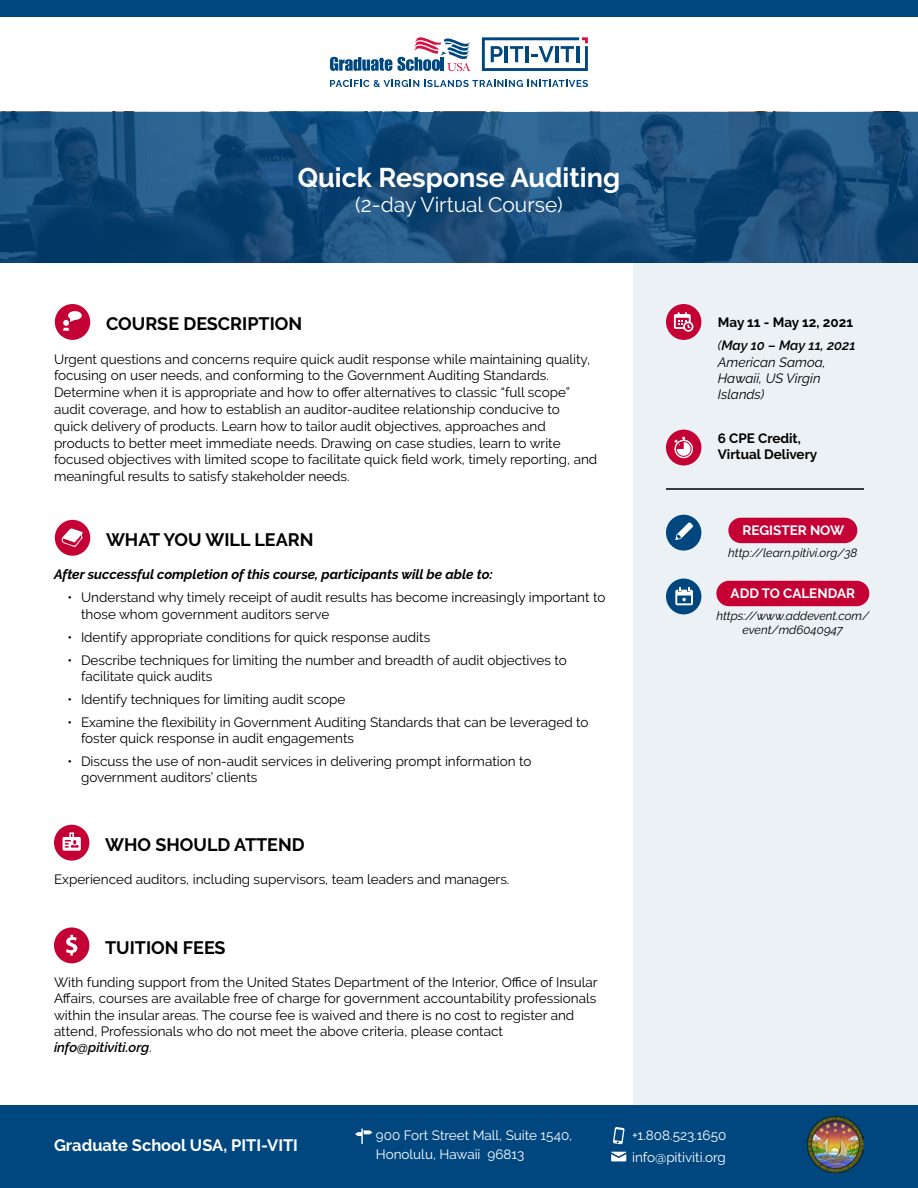
<style>
.page{position:relative;width:918px;height:1188px;background:#fff}
.page>*{position:absolute;margin:0;border:0;box-sizing:border-box;transform-origin:0 0}
.t1{font:700 27px "Raleway";color:#fff}
.t2{font:21px "Raleway";color:#fff}
.t3{font:700 18px "Raleway";color:#000}
.t4{font:700 16.5px "Raleway";color:#fff}
.t5{font:13.5px/16.2px "Raleway";color:#000}
.t6{font:13.5px/22.2px "Raleway";color:#fff}
.t7{font:italic 700 13.5px "Raleway";color:#000}
.t8{font:italic 13.5px/16.2px "Raleway";color:#000}
.t9{font:700 13.5px/16.2px "Raleway";color:#000}
.t10{font:700 13.5px "Raleway";color:#fff}
.t11{font:italic 12px/14.4px "Raleway";color:#000;text-align:center}
.s1{font-weight:600;font-style:italic}
.s2{font-weight:600}
</style>
<div class="page">
<div style="left:634px;top:262px;width:284px;height:846px;background:#ebf1f5"></div>
<div style="left:0;top:1106px;width:918px;height:82px;background:#004780"></div>
<svg style="left:330px;top:37px;width:141px;height:34px"></svg>
<svg style="left:482px;top:37px;width:106px;height:34px"></svg>
<svg style="left:330px;top:80px;width:258px;height:7px"></svg>
<div style="left:0;top:0;width:918px;height:16px;background:#004780"></div>
<svg style="left:0;top:112px;width:918px;height:150px;background:#174d7b"></svg>
<div style="left:666px;top:304px;width:35px;height:36px;background:#c50035;border-radius:50%"></div>
<div style="left:666px;top:430px;width:35px;height:35px;background:#c50035;border-radius:50%"></div>
<div style="left:55px;top:304px;width:35px;height:36px;background:#c50035;border-radius:50%"></div>
<div style="left:55px;top:520px;width:35px;height:36px;background:#c50035;border-radius:50%"></div>
<div style="left:54px;top:825px;width:35px;height:36px;background:#c50035;border-radius:50%"></div>
<div style="left:54px;top:927px;width:35px;height:36px;background:#c50035;border-radius:50%"></div>
<svg style="left:355px;top:1129px;width:17px;height:15px"></svg>
<svg style="left:613px;top:1127px;width:12px;height:17px"></svg>
<svg style="left:611px;top:1152px;width:16px;height:9px"></svg>
<svg style="left:674px;top:312px;width:20px;height:20px"></svg>
<svg style="left:674px;top:437px;width:19px;height:22px"></svg>
<img style="left:808px;top:1117px;width:56px;height:55px">
<svg style="left:63px;top:311px;width:19px;height:20px"></svg>
<svg style="left:62px;top:528px;width:21px;height:19px"></svg>
<svg style="left:63px;top:832px;width:18px;height:19px"></svg>
<hr style="left:666px;top:488px;width:198px;height:2px;background:#000">
<div style="left:666px;top:579px;width:35px;height:35px;background:#004780;border-radius:50%"></div>
<div style="left:666px;top:515px;width:35px;height:36px;background:#004780;border-radius:50%"></div>
<div style="left:716px;top:581px;width:153px;height:25px;background:#c50035;border-radius:13px"></div>
<div style="left:728px;top:518px;width:129px;height:25px;background:#c50035;border-radius:13px"></div>
<svg style="left:675px;top:588px;width:18px;height:17px"></svg>
<svg style="left:675px;top:522px;width:18px;height:18px"></svg>
<svg style="left:66px;top:935px;width:11px;height:21px"></svg>
<h1 class="t1" style="left:298px;top:162px;width:324px">Quick Response Auditing</h1>
<h2 class="t2" style="left:355px;top:193px;width:209px">(2-day Virtual Course)</h2>
<h3 class="t3" style="left:106px;top:314px;width:198px">COURSE DESCRIPTION</h3>
<p class="t9" style="left:718px;top:314px;width:137px">May 11 - May 12, 2021</p>
<p class="t5" style="left:54px;top:350px;width:545px;line-height:16.8px">Urgent questions and concerns require quick audit response while maintaining quality, focusing on user needs, and conforming to the Government Auditing Standards.<br>Determine when it is appropriate and how to offer alternatives to classic “full scope” audit coverage, and how to establish an auditor-auditee relationship conducive to<br>quick delivery of products. Learn how to tailor audit objectives, approaches and products to better meet immediate needs. Drawing on case studies, learn to write focused objectives with limited scope to facilitate quick field work, timely reporting, and meaningful results to satisfy stakeholder needs.</p>
<h3 class="t3" style="left:106px;top:529px;width:209px">WHAT YOU WILL LEARN</h3>
<p class="t7" style="left:54px;top:567px;width:440px">After successful completion of this course, participants will be able to:</p>
<p class="t5" style="left:81px;top:590px;width:526px;text-indent:-14px">• Understand why timely receipt of audit results has become increasingly important to those whom government auditors serve</p>
<p class="t5" style="left:68px;top:629px;width:364px">• Identify appropriate conditions for quick response audits</p>
<p class="t5" style="left:81px;top:652px;width:487px;text-indent:-14px">• Describe techniques for limiting the number and breadth of audit objectives to facilitate quick audits</p>
<p class="t5" style="left:68px;top:691px;width:279px">• Identify techniques for limiting audit scope</p>
<p class="t5" style="left:81px;top:714px;width:509px;text-indent:-14px">• Examine the flexibility in Government Auditing Standards that can be leveraged to foster quick response in audit engagements</p>
<p class="t5" style="left:81px;top:753px;width:452px;text-indent:-14px">• Discuss the use of non-audit services in delivering prompt information to government auditors’ clients</p>
<h3 class="t3" style="left:105px;top:834px;width:201px">WHO SHOULD ATTEND</h3>
<p class="t5" style="left:54px;top:871px;width:457px">Experienced auditors, including supervisors, team leaders and managers.</p>
<h3 class="t3" style="left:105px;top:937px;width:122px">TUITION FEES</h3>
<p class="t5" style="left:54px;top:974px;width:545px">With funding support from the United States Department of the Interior, Office of Insular Affairs, courses are available free of charge for government accountability professionals within the insular areas. The course fee is waived and there is no cost to register and attend, Professionals who do not meet the above criteria, please contact <span class="s1">info@pitiviti.org</span>.</p>
<p class="t8" style="left:718px;top:338px;width:139px">(<span class="s2">May 10 – May 11, 2021<br></span>American Samoa,<br>Hawaii, US Virgin<br>Islands)</p>
<p class="t9" style="left:718px;top:430px;width:101px">6 CPE Credit,<br>Virtual Delivery</p>
<p class="t10" style="left:743px;top:523px;width:103px">REGISTER NOW</p>
<p class="t11" style="left:728px;top:545px;width:131px">http://learn.pitivi.org/38</p>
<p class="t10" style="left:731px;top:586px;width:126px">ADD TO CALENDAR</p>
<p class="t11" style="left:716px;top:608px;width:154px">https://www.addevent.com/ event/md6040947</p>
<p class="t4" style="left:54px;top:1136px;width:246px">Graduate School USA, PITI-VITI</p>
<p class="t6" style="left:376px;top:1125px;width:198px;line-height:19.2px">900 Fort Street Mall, Suite 1540,<br>Honolulu, Hawaii 96813</p>
<p class="t6" style="left:632px;top:1124px;width:96px">+1.808.523.1650 info@pitiviti.org</p>
</div>
